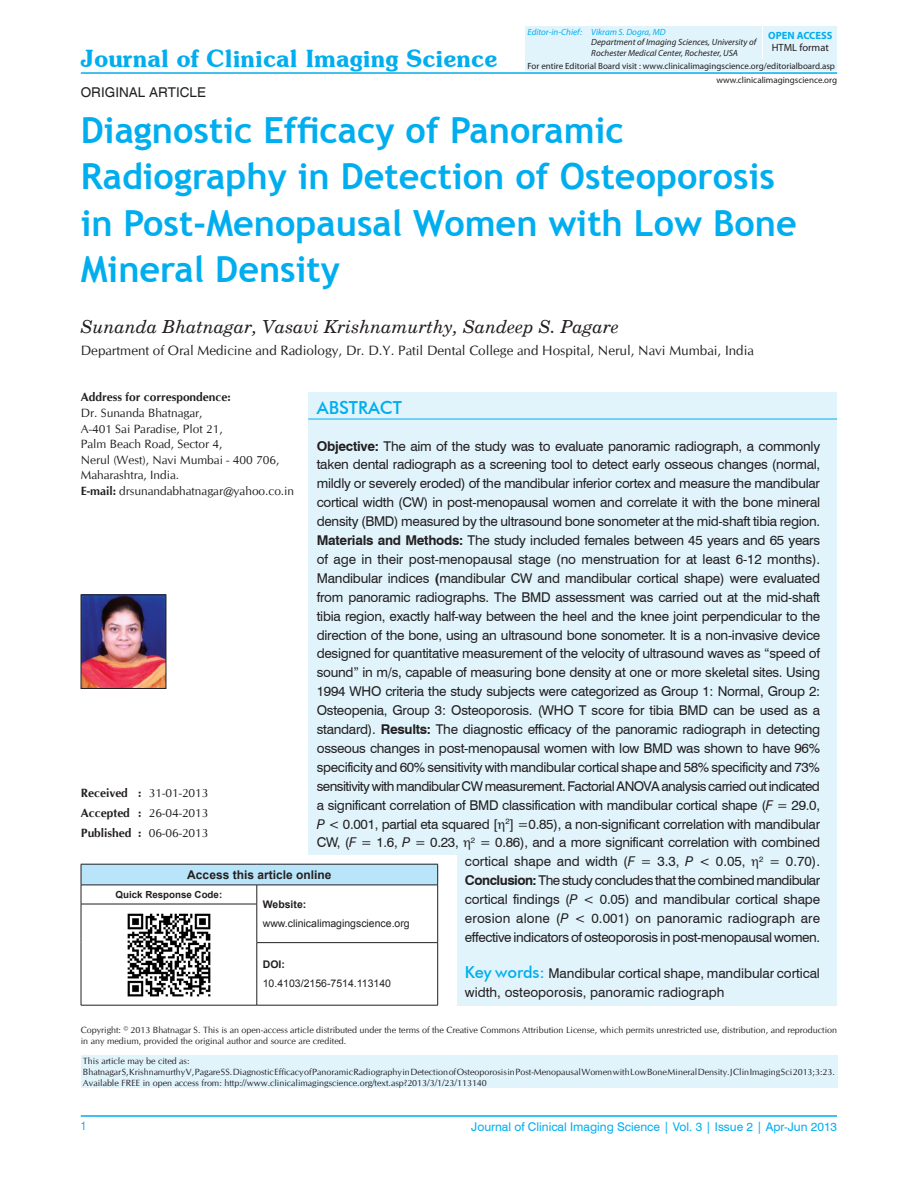
<style>
.page{position:relative;width:918px;height:1188px;background:#fff}
.page>*{position:absolute;margin:0;border:0;box-sizing:border-box;transform-origin:0 0}
.t1{font:700 36px/46.5px "Trebuchet MS";color:#00aeef}
.t2{font:600 24px "Souvenir IT Cby BT";color:#00aeef}
.t3{font:italic 18px "New Century Schlbk";color:#231f20}
.t4{font:500 18px "Futura BT";color:#00aeef}
.t5{font:13.5px/18.9px "Swiss 721 BT";letter-spacing:-.02em;color:#231f20;text-align:right}
.t6{font:13.5px "CG Omega";color:#231f20}
.t7{font:13.5px "Helvetica";color:#231f20}
.t8{font:12px/15.6px "CG Omega";color:#231f20;text-align:justify}
.t9{font:12px "Swiss 721 BT";color:#00aeef}
.t10{font:700 12px "CG Omega";color:#231f20}
.t11{font:700 12px "Arial";color:#231f20}
.t12{font:condensed 12px "Helvetica";color:#00aeef}
.t13{font:10.5px "Arial";color:#231f20}
.t14{font:700 10.5px "Arial";color:#231f20}
.t15{font:700 10.5px "Myriad Pro";color:#00aeef}
.t16{font:10.5px "Myriad Pro";color:#231f20}
.t17{font:700 9.75px "Arial";color:#231f20}
.t18{font:9px/10.8px "CG Omega";color:#231f20}
.t19{font:9px "Myriad Pro";color:#231f20}
.t20{font:italic 9px/10.8px "Myriad Pro";color:#231f20}
.t21{font:italic 9px "Myriad Pro";color:#00aeef}
.s1{font-weight:700}
.s2{font-style:italic}
.s3{font-family:"Futura BT";font-weight:500;font-size:16.5px;color:#00aeef}
</style>
<div class="page">
<hr style="left:81px;top:1116px;width:756px;height:1px;background:#00aeef">
<div style="left:458px;top:855px;width:379px;height:150px;background:#e1f4fc"></div>
<div style="left:308px;top:392px;width:529px;height:463px;background:#e1f4fc"></div>
<hr style="left:81px;top:72px;width:756px;height:2px;background:#00aeef">
<div style="left:525px;top:60px;width:312px;height:11px;background:#e1f4fc"></div>
<div style="left:525px;top:26px;width:237px;height:32px;background:#e1f4fc"></div>
<div style="left:764px;top:26px;width:73px;height:32px;background:#e1f4fc"></div>
<div style="left:81px;top:1056px;width:756px;height:32px;background:#e1f4fc"></div>
<hr style="left:308px;top:419px;width:529px;height:1px;background:#00aeef">
<img style="left:83px;top:597px;width:81px;height:90px">
<div style="left:81px;top:595px;width:85px;height:94px;border:1px solid #231f20"></div>
<div style="left:81px;top:864px;width:357px;height:21px;background:#b9e5fa"></div>
<hr style="left:81px;top:864px;width:176px;height:1px;background:#231f20">
<hr style="left:257px;top:864px;width:181px;height:1px;background:#231f20">
<hr style="left:81px;top:885px;width:176px;height:1px;background:#231f20">
<svg style="left:81px;top:864px;width:1px;height:40px"></svg>
<hr style="left:257px;top:885px;width:181px;height:1px;background:#231f20">
<svg style="left:437px;top:864px;width:1px;height:40px"></svg>
<hr style="left:437px;top:904px;width:1px;height:38px;background:#231f20">
<hr style="left:81px;top:904px;width:176px;height:1px;background:#231f20">
<hr style="left:81px;top:904px;width:1px;height:39px;background:#231f20">
<hr style="left:81px;top:943px;width:1px;height:62px;background:#231f20">
<hr style="left:437px;top:943px;width:1px;height:62px;background:#231f20">
<hr style="left:257px;top:1005px;width:181px;height:1px;background:#231f20">
<svg style="left:257px;top:885px;width:1px;height:19px"></svg>
<hr style="left:257px;top:904px;width:1px;height:38px;background:#231f20">
<hr style="left:257px;top:943px;width:1px;height:62px;background:#231f20">
<hr style="left:81px;top:1005px;width:176px;height:1px;background:#231f20">
<hr style="left:257px;top:942px;width:181px;height:1px;background:#231f20">
<img style="left:127px;top:913px;width:84px;height:84px">
<h2 class="t2" style="left:81px;top:44px;width:418px">Journal of Clinical Imaging Science</h2>
<p class="t7" style="left:81px;top:85px;width:127px">ORIGINAL ARTICLE</p>
<p class="t21" style="left:528px;top:26px;width:140px">Editor‑in‑Chief: Vikram S. Dogra, MD</p>
<p class="t20" style="left:591px;top:37px;width:167px">Department of Imaging Sciences, University of<br>Rochester Medical Center, Rochester, USA</p>
<p class="t15" style="left:768px;top:28px;width:66px">OPEN ACCESS</p>
<p class="t16" style="left:772px;top:41px;width:59px">HTML format</p>
<p class="t19" style="left:528px;top:60px;width:309px">For entire Editorial Board visit : www.clinicalimagingscience.org/editorialboard.asp</p>
<p class="t19" style="left:716px;top:74px;width:122px">www.clinicalimagingscience.org</p>
<h1 class="t1" style="left:81px;top:107px;width:718px">Diagnostic Efficacy of Panoramic Radiography in Detection of Osteoporosis in Post‑Menopausal Women with Low Bone Mineral Density</h1>
<h3 class="t3" style="left:81px;top:316px;width:540px">Sunanda Bhatnagar, Vasavi Krishnamurthy, Sandeep S. Pagare</h3>
<p class="t6" style="left:81px;top:343px;width:675px">Department of Oral Medicine and Radiology, Dr. D.Y. Patil Dental College and Hospital, Nerul, Navi Mumbai, India</p>
<p class="t10" style="left:81px;top:390px;width:151px">Address for correspondence:</p>
<p class="t8" style="left:81px;top:405px;width:215px;text-align:left">Dr. Sunanda Bhatnagar,<br>A-401 Sai Paradise, Plot 21,<br>Palm Beach Road, Sector 4,<br>Nerul (West), Navi Mumbai ‑ 400 706,<br>Maharashtra, India.<br><span class="s1">E‑mail:</span> drsunandabhatnagar@yahoo.co.in</p>
<h3 class="t4" style="left:317px;top:397px;width:87px">Abstract</h3>
<p class="t5" style="left:317px;top:436px;width:505px"><span class="s1">Objective:</span> The aim of the study was to evaluate panoramic radiograph, a commonly taken dental radiograph as a screening tool to detect early osseous changes (normal, mildly or severely eroded) of the mandibular inferior cortex and measure the mandibular cortical width (CW) in post‑menopausal women and correlate it with the bone mineral density (BMD) measured by the ultrasound bone sonometer at the mid‑shaft tibia region.<br><span class="s1">Materials and Methods:</span> The study included females between 45 years and 65 years of age in their post‑menopausal stage (no menstruation for at least 6‑12 months).<br>Mandibular indices <span class="s1">(</span>mandibular CW and mandibular cortical shape) were evaluated from panoramic radiographs. The BMD assessment was carried out at the mid‑shaft tibia region, exactly half‑way between the heel and the knee joint perpendicular to the direction of the bone, using an ultrasound bone sonometer. It is a non‑invasive device designed for quantitative measurement of the velocity of ultrasound waves as “speed of sound” in m/s, capable of measuring bone density at one or more skeletal sites. Using 1994 WHO criteria the study subjects were categorized as Group 1: Normal, Group 2:<br>Osteopenia, Group 3: Osteoporosis. (WHO T score for tibia BMD can be used as a standard). <span class="s1">Results:</span> The diagnostic efficacy of the panoramic radiograph in detecting osseous changes in post‑menopausal women with low BMD was shown to have 96% specificity and 60% sensitivity with mandibular cortical shape and 58% specificity and 73% sensitivity with mandibular CW measurement. Factorial ANOVA analysis carried out indicated a significant correlation of BMD classification with mandibular cortical shape (<span class="s2">F</span> = 29.0, <span class="s2">P</span> &lt; 0.001, partial eta squared [ <sup>2</sup>] =0.85), a non‑significant correlation with mandibular CW, (<span class="s2">F</span> = 1.6, <span class="s2">P</span> = 0.23, <sup>2</sup> = 0.86), and a more significant correlation with combined cortical shape and width (<span class="s2">F</span> = 3.3, <span class="s2">P</span> &lt; 0.05, <sup>2</sup> = 0.70).<br><span class="s1">Conclusion:</span> The study concludes that the combined mandibular<br>cortical findings (<span class="s2">P</span> &lt; 0.05) and mandibular cortical shape<br>erosion alone (<span class="s2">P</span> &lt; 0.001) on panoramic radiograph are<br>effective indicators of osteoporosis in post‑menopausal women.</p>
<p class="t5" style="left:465px;top:963px;width:357px;text-align:left"><span class="s3">Key words:</span> Mandibular cortical shape, mandibular cortical width, osteoporosis, panoramic radiograph</p>
<p class="t8" style="left:81px;top:783px;width:129px;line-height:19.8px"><span class="s1">Received :</span> 31‑01‑2013<br><span class="s1">Accepted :</span> 26‑04‑2013<br><span class="s1">Published :</span> 06‑06‑2013</p>
<p class="t11" style="left:187px;top:867px;width:146px">Access this article online</p>
<p class="t17" style="left:116px;top:888px;width:108px">Quick Response Code:</p>
<p class="t14" style="left:263px;top:898px;width:45px">Website:</p>
<p class="t13" style="left:263px;top:916px;width:149px">www.clinicalimagingscience.org</p>
<p class="t14" style="left:263px;top:958px;width:24px">DOI:</p>
<p class="t13" style="left:263px;top:976px;width:130px">10.4103/2156-7514.113140</p>
<p class="t18" style="left:81px;top:1025px;width:758px">Copyright: © 2013 Bhatnagar S. This is an open‑access article distributed under the terms of the Creative Commons Attribution License, which permits unrestricted use, distribution, and reproduction in any medium, provided the original author and source are credited.</p>
<p class="t18" style="left:83px;top:1056px;width:754px">This article may be cited as:<br>Bhatnagar S, Krishnamurthy V, Pagare SS. Diagnostic Efficacy of Panoramic Radiography in Detection of Osteoporosis in Post-Menopausal Women with Low Bone Mineral Density. J Clin Imaging Sci 2013;3:23.<br>Available FREE in open access from: http://www.clinicalimagingscience.org/text.asp?2013/3/1/23/113140</p>
<p class="t12" style="left:81px;top:1119px;width:7px">1</p>
<p class="t9" style="left:471px;top:1119px;width:367px">Journal of Clinical Imaging Science | Vol. 3 | Issue 2 | Apr-Jun 2013</p>
</div>
